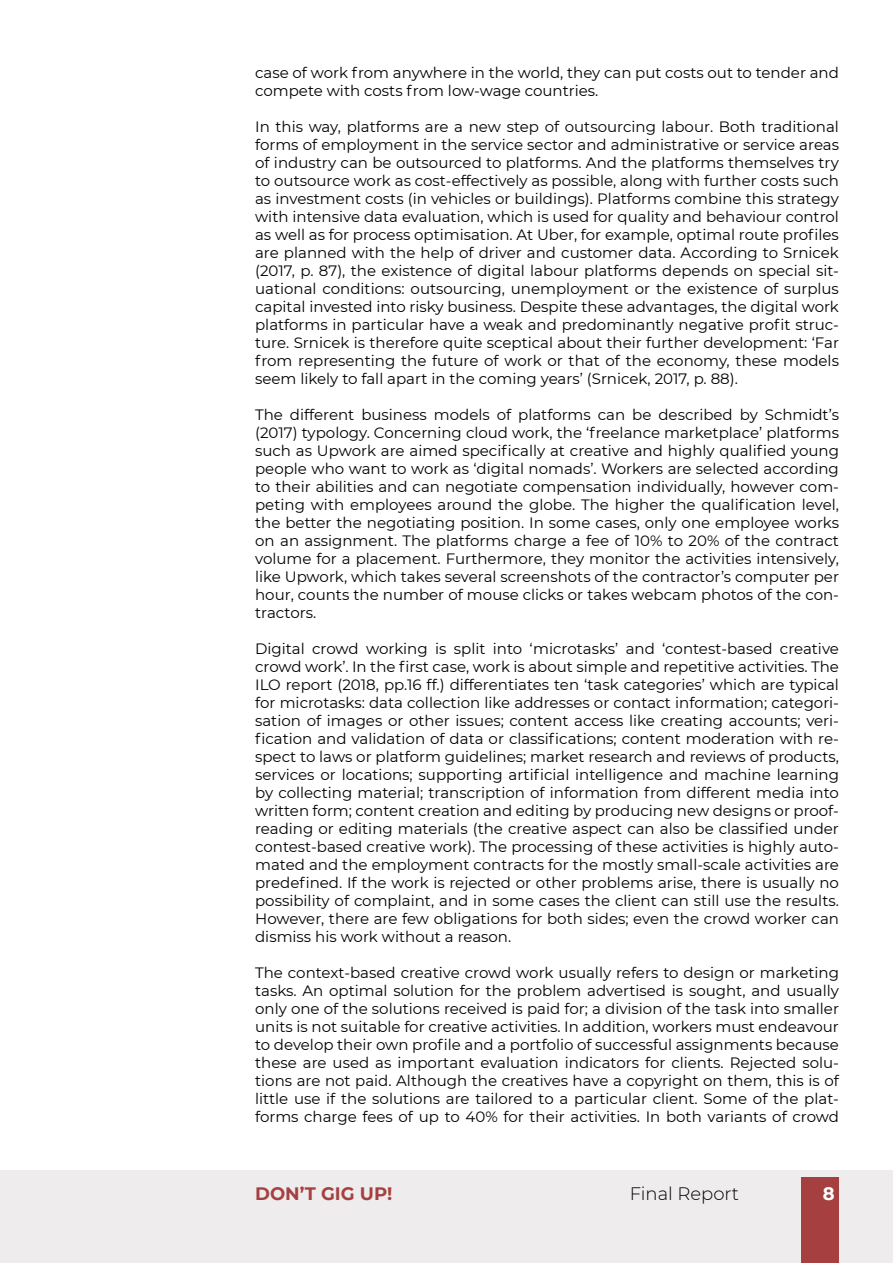
<style>
.page{position:relative;width:893px;height:1263px;background:#fff}
.page>*{position:absolute;margin:0;border:0;box-sizing:border-box;transform-origin:0 0}
.t1{font:700 18px "Montserrat";color:#a64040}
.t2{font:300 18px "Montserrat";color:#000}
.t3{font:700 18px "Montserrat";color:#fff}
.t4{font:15px/18px "Montserrat";color:#000;text-align:justify}
</style>
<div class="page">
<div style="left:0;top:1170px;width:893px;height:93px;background:#eeecec"></div>
<div style="left:801px;top:1177px;width:38px;height:86px;background:#a64040"></div>
<p class="t4" style="left:255px;top:63px;width:585px">case of work from anywhere in the world, they can put costs out to tender and compete with costs from low-wage countries.</p>
<p class="t4" style="left:255px;top:117px;width:585px">In this way, platforms are a new step of outsourcing labour. Both traditional forms of employment in the service sector and administrative or service areas of industry can be outsourced to platforms. And the platforms themselves try to outsource work as cost-effectively as possible, along with further costs such as investment costs (in vehicles or buildings). Platforms combine this strategy with intensive data evaluation, which is used for quality and behaviour control as well as for process optimisation. At Uber, for example, optimal route profiles are planned with the help of driver and customer data. According to Srnicek (2017, p. 87), the existence of digital labour platforms depends on special sit&shy;uational conditions: outsourcing, unemployment or the existence of surplus capital invested into risky business. Despite these advantages, the digital work platforms in particular have a weak and predominantly negative profit struc&shy;ture. Srnicek is therefore quite sceptical about their further development: ‘Far from representing the future of work or that of the economy, these models seem likely to fall apart in the coming years’ (Srnicek, 2017, p. 88).</p>
<p class="t4" style="left:255px;top:405px;width:585px">The different business models of platforms can be described by Schmidt’s (2017) typology. Concerning cloud work, the ‘freelance marketplace’ platforms such as Upwork are aimed specifically at creative and highly qualified young people who want to work as ‘digital nomads’. Workers are selected according to their abilities and can negotiate compensation individually, however com&shy;peting with employees around the globe. The higher the qualification level, the better the negotiating position. In some cases, only one employee works on an assignment. The platforms charge a fee of 10% to 20% of the contract volume for a placement. Furthermore, they monitor the activities intensively, like Upwork, which takes several screenshots of the contractor’s computer per hour, counts the number of mouse clicks or takes webcam photos of the con&shy;tractors.</p>
<p class="t4" style="left:255px;top:639px;width:585px">Digital crowd working is split into ‘microtasks’ and ‘contest-based creative crowd work’. In the first case, work is about simple and repetitive activities. The ILO report (2018, pp.16 ff.) differentiates ten ‘task categories’ which are typical for microtasks: data collection like addresses or contact information; categori&shy;sation of images or other issues; content access like creating accounts; veri&shy;fication and validation of data or classifications; content moderation with re&shy;spect to laws or platform guidelines; market research and reviews of products, services or locations; supporting artificial intelligence and machine learning by collecting material; transcription of information from different media into written form; content creation and editing by producing new designs or proof&shy;reading or editing materials (the creative aspect can also be classified under contest-based creative work). The processing of these activities is highly auto&shy;mated and the employment contracts for the mostly small-scale activities are predefined. If the work is rejected or other problems arise, there is usually no possibility of complaint, and in some cases the client can still use the results.<br>However, there are few obligations for both sides; even the crowd worker can dismiss his work without a reason.</p>
<p class="t4" style="left:255px;top:963px;width:585px">The context-based creative crowd work usually refers to design or marketing tasks. An optimal solution for the problem advertised is sought, and usually only one of the solutions received is paid for; a division of the task into smaller units is not suitable for creative activities. In addition, workers must endeavour to develop their own profile and a portfolio of successful assignments because these are used as important evaluation indicators for clients. Rejected solu&shy;tions are not paid. Although the creatives have a copyright on them, this is of little use if the solutions are tailored to a particular client. Some of the plat&shy;forms charge fees of up to 40% for their activities. In both variants of crowd</p>
<p class="t1" style="left:255px;top:1181px;width:139px">DON’T GIG UP!</p>
<p class="t2" style="left:630px;top:1182px;width:111px">Final Report</p>
<p class="t3" style="left:823px;top:1181px;width:13px">8</p>
</div>
